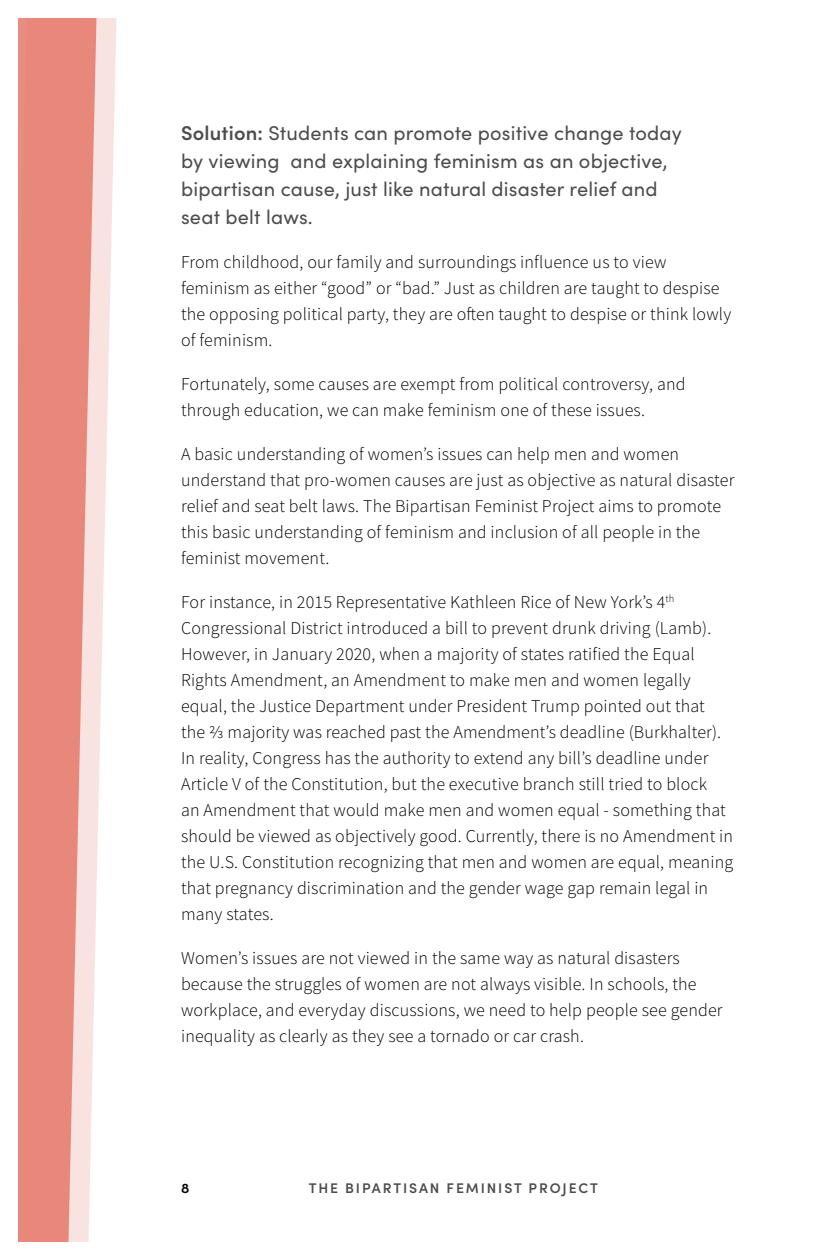
<style>
.page{position:relative;width:828px;height:1260px;background:#fff}
.page>*{position:absolute;margin:0;border:0;box-sizing:border-box;transform-origin:0 0}
.t1{font:20px/28px "Sofia Pro";letter-spacing:.01em;color:#4d4d4f}
.t2{font:300 18px/26px "Source Sans Pro";letter-spacing:.01em;color:#000}
.t3{font:600 14px "Sofia Pro";letter-spacing:.135em;color:#4d4d4f}
.t4{font:600 14px "Sofia Pro";color:#000}
.s1{font-weight:600}
</style>
<div class="page">
<svg style="left:18px;top:18px;width:98px;height:1224px;background:#edaba1"></svg>
<p class="t1" style="left:181px;top:118px;width:502px"><span class="s1">Solution:</span> Students can promote positive change today by viewing and explaining feminism as an objective, bipartisan cause, just like natural disaster relief and seat belt laws.</p>
<p class="t2" style="left:181px;top:249px;width:552px">From childhood, our family and surroundings influence us to view feminism as either “good” or “bad.” Just as children are taught to despise the opposing political party, they are often taught to despise or think lowly of feminism.</p>
<p class="t2" style="left:181px;top:371px;width:506px">Fortunately, some causes are exempt from political controversy, and through education, we can make feminism one of these issues.</p>
<p class="t2" style="left:181px;top:441px;width:555px">A basic understanding of women’s issues can help men and women understand that pro-women causes are just as objective as natural disaster relief and seat belt laws. The Bipartisan Feminist Project aims to promote this basic understanding of feminism and inclusion of all people in the feminist movement.</p>
<p class="t2" style="left:181px;top:589px;width:554px">For instance, in 2015 Representative Kathleen Rice of New York’s 4<sup>th </sup>Congressional District introduced a bill to prevent drunk driving (Lamb).<br>However, in January 2020, when a majority of states ratified the Equal Rights Amendment, an Amendment to make men and women legally equal, the Justice Department under President Trump pointed out that the ⅔ majority was reached past the Amendment’s deadline (Burkhalter).<br>In reality, Congress has the authority to extend any bill’s deadline under Article V of the Constitution, but the executive branch still tried to block<br>an Amendment that would make men and women equal - something that should be viewed as objectively good. Currently, there is no Amendment in the U.S. Constitution recognizing that men and women are equal, meaning that pregnancy discrimination and the gender wage gap remain legal in many states.</p>
<p class="t2" style="left:181px;top:945px;width:543px">Women’s issues are not viewed in the same way as natural disasters because the struggles of women are not always visible. In schools, the workplace, and everyday discussions, we need to help people see gender inequality as clearly as they see a tornado or car crash.</p>
<p class="t4" style="left:181px;top:1178px;width:10px">8</p>
<p class="t3" style="left:309px;top:1178px;width:291px">THE BIPARTISAN FEMINIST PROJECT</p>
</div>
